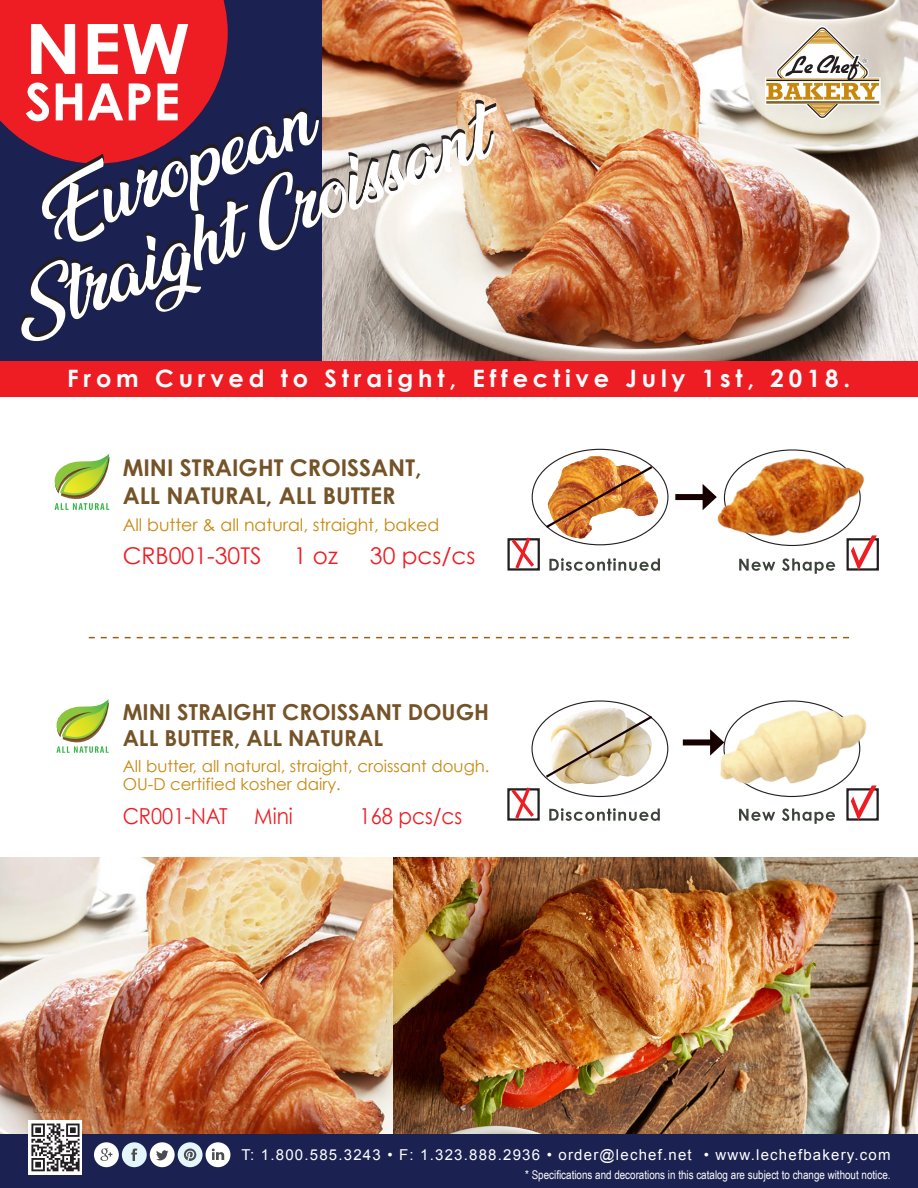
<style>
.page{position:relative;width:918px;height:1188px;background:#fff}
.page>*{position:absolute;margin:0;border:0;box-sizing:border-box;transform-origin:0 0}
.t1{font:700 24px "Century Gothic";letter-spacing:.2em;color:#fff}
.t2{font:700 23.1px "Century Gothic";color:#755328}
.t3{font:23.1px "Century Gothic";color:#ee1d23}
.t4{font:700 22.05px "Century Gothic";color:#755328}
.t5{font:22.05px "Century Gothic";color:#ee1d23;scale:.91 1}
.t6{font:17.4px "Century Gothic";color:#c8880f}
.t7{font:16.5px/17.5px "Century Gothic";color:#c8880f}
.t8{font:15px "Arial";letter-spacing:.08em;color:#fff}
.t9{font:12px "Arial Narrow";color:#fff}
.t10{font:9px "Century Gothic";color:#755328}
</style>
<div class="page">
<div style="left:0;top:0;width:351px;height:362px;background:#1b2151"></div>
<img style="left:322px;top:0;width:596px;height:361px">
<svg style="left:21px;top:103px;width:476px;height:238px"></svg>
<svg style="left:0;top:0;width:319px;height:242px"></svg>
<div style="left:675px;top:494px;width:33px;height:6px;background:#170000"></div>
<svg style="left:703px;top:484px;width:3px;height:26px"></svg>
<svg style="left:739px;top:558px;width:96px;height:16px"></svg>
<img style="left:706px;top:449px;width:159px;height:97px">
<img style="left:550px;top:456px;width:109px;height:83px">
<img style="left:544px;top:464px;width:111px;height:66px">
<svg style="left:549px;top:558px;width:111px;height:13px"></svg>
<div style="left:847px;top:538px;width:32px;height:33px;border:2px solid #231f20"></div>
<svg style="left:851px;top:535px;width:26px;height:35px"></svg>
<div style="left:507px;top:538px;width:33px;height:33px;border:2px solid #231f20"></div>
<svg style="left:508px;top:537px;width:29px;height:34px"></svg>
<svg style="left:54px;top:454px;width:56px;height:56px"></svg>
<div style="left:683px;top:739px;width:32px;height:6px;background:#170000"></div>
<img style="left:702px;top:700px;width:165px;height:96px">
<img style="left:549px;top:708px;width:103px;height:76px">
<svg style="left:543px;top:714px;width:112px;height:66px"></svg>
<svg style="left:739px;top:808px;width:96px;height:16px"></svg>
<div style="left:846px;top:788px;width:33px;height:33px;border:2px solid #231f20"></div>
<svg style="left:851px;top:785px;width:26px;height:36px"></svg>
<svg style="left:549px;top:808px;width:111px;height:13px"></svg>
<div style="left:507px;top:788px;width:33px;height:33px;border:2px solid #231f20"></div>
<svg style="left:508px;top:787px;width:29px;height:34px"></svg>
<svg style="left:56px;top:699px;width:53px;height:54px"></svg>
<svg style="left:89px;top:637px;width:760px;height:1px"></svg>
<div style="left:0;top:361px;width:918px;height:35px;background:#ee1d23"></div>
<img style="left:0;top:857px;width:394px;height:277px">
<div style="left:0;top:1134px;width:918px;height:54px;background:#1b2151"></div>
<div style="left:94px;top:1142px;width:25px;height:25px;background:#fff;border-radius:50%"></div>
<svg style="left:100px;top:1149px;width:12px;height:12px"></svg>
<div style="left:122px;top:1142px;width:25px;height:25px;background:#e5f5fc;border-radius:50%"></div>
<svg style="left:131px;top:1149px;width:6px;height:12px"></svg>
<div style="left:150px;top:1142px;width:25px;height:25px;background:#fff;border-radius:50%"></div>
<svg style="left:156px;top:1150px;width:12px;height:10px"></svg>
<div style="left:178px;top:1142px;width:25px;height:25px;background:#e5f5fc;border-radius:50%"></div>
<svg style="left:184px;top:1149px;width:12px;height:12px"></svg>
<div style="left:206px;top:1142px;width:24px;height:25px;background:#fff;border-radius:50%"></div>
<svg style="left:212px;top:1149px;width:12px;height:11px"></svg>
<img style="left:28px;top:1120px;width:54px;height:54px">
<img style="left:394px;top:857px;width:524px;height:277px">
<div style="left:765px;top:77px;width:116px;height:28px;border:3px solid #fff"></div>
<svg style="left:766px;top:24px;width:113px;height:97px"></svg>
<p class="t1" style="left:67px;top:363px;width:784px">From Curved to Straight, Effective July 1st, 2018.</p>
<p class="t2" style="left:123px;top:453px;width:300px">MINI STRAIGHT CROISSANT,</p>
<p class="t2" style="left:123px;top:481px;width:275px">ALL NATURAL, ALL BUTTER</p>
<p class="t6" style="left:123px;top:514px;width:318px">All butter &amp; all natural, straight, baked</p>
<p class="t3" style="left:123px;top:541px;width:141px">CRB001-30TS</p>
<p class="t3" style="left:294px;top:541px;width:46px">1 oz</p>
<p class="t3" style="left:370px;top:541px;width:107px">30 pcs/cs</p>
<p class="t4" style="left:123px;top:698px;width:368px">MINI STRAIGHT CROISSANT DOUGH</p>
<p class="t4" style="left:123px;top:724px;width:262px">ALL BUTTER, ALL NATURAL</p>
<p class="t7" style="left:123px;top:757px;width:368px">All butter, all natural, straight, croissant dough.<br>OU-D certified kosher dairy.</p>
<p class="t5" style="left:123px;top:802px;width:189px">CR001-NAT Mini</p>
<p class="t5" style="left:360px;top:802px;width:114px">168 pcs/cs</p>
<p class="t10" style="left:34px;top:1104px;width:39px">05/25/18</p>
<p class="t8" style="left:242px;top:1145px;width:651px">T: 1.800.585.3243 • F: 1.323.888.2936 • order@lechef.net • www.lechefbakery.com</p>
<p class="t9" style="left:525px;top:1166px;width:367px">* Specifications and decorations in this catalog are subject to change without notice.</p>
</div>
